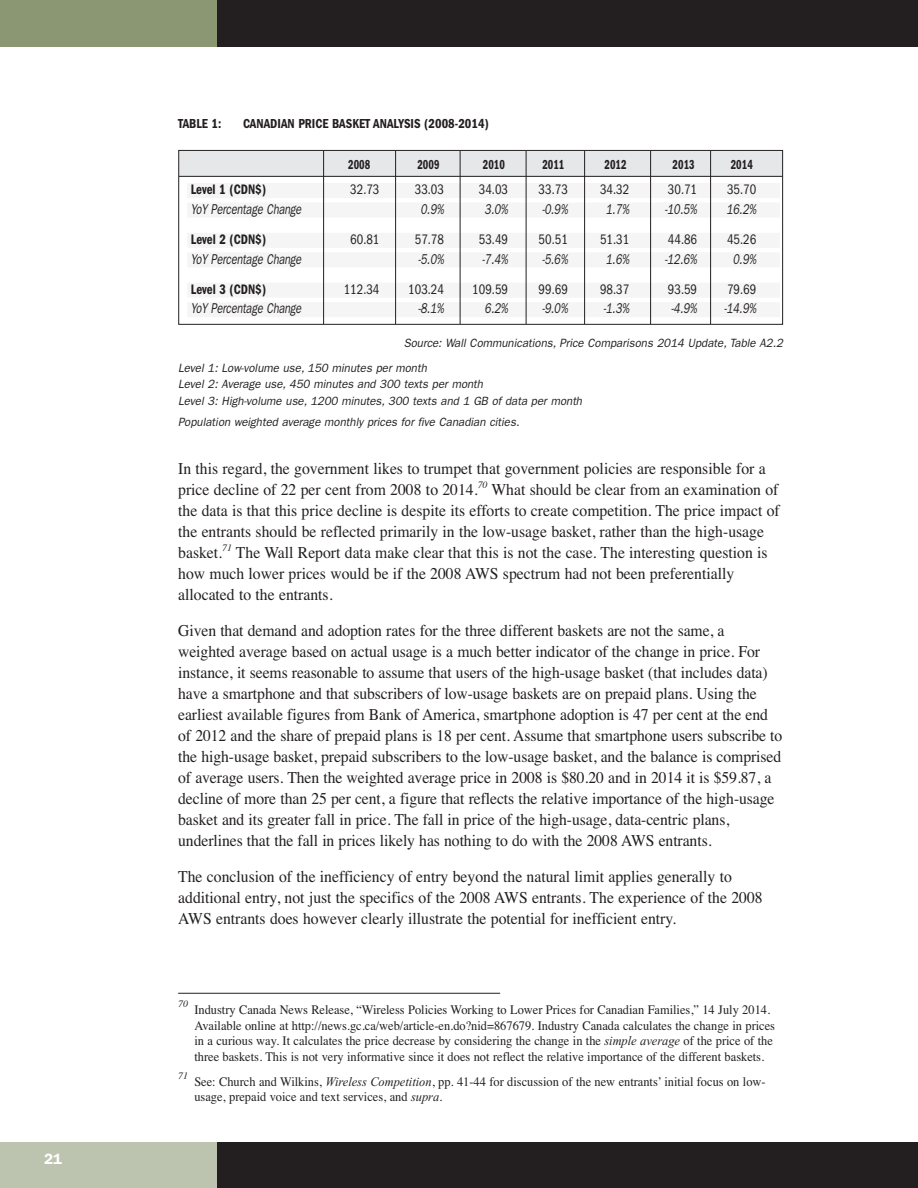
<style>
.page{position:relative;width:918px;height:1188px;background:#fff}
.page>*{position:absolute;margin:0;border:0;box-sizing:border-box;transform-origin:0 0}
.t1{font:16.5px/21px "Times";letter-spacing:-.005em;color:#231f20;scale:.95 1}
.t2{font:600 15px "Franklin Gothic";color:#fff}
.t3{font:italic 14.25px "Franklin Gothic";color:#231f20;scale:.75 1}
.t4{font:condensed 14.25px "Franklin Gothic";color:#231f20;scale:.9 1}
.t5{font:600 condensed 14.25px "Franklin Gothic";color:#231f20;scale:.9 1}
.t6{font:600 condensed 13.5px "Franklin Gothic";color:#231f20;scale:.95 1}
.t7{font:600 condensed 13.5px "Franklin Gothic";color:#231f20;scale:.8 1}
.t8{font:13.05px/15.8px "Times";color:#231f20;scale:.95 1}
.t9{font:italic 12px/24.3px "Franklin Gothic";color:#231f20;scale:.95 1}
.t10{font:italic 9.75px "Times";color:#231f20}
.s1{font-family:"Times New Roman";font-style:italic}
</style>
<div class="page">
<hr style="left:178px;top:993px;width:322px;height:1px;background:#231f20">
<div style="left:217px;top:1143px;width:701px;height:45px;background:#231f20"></div>
<div style="left:0;top:1143px;width:217px;height:45px;background:#bcc3ae"></div>
<div style="left:217px;top:0;width:701px;height:47px;background:#231f20"></div>
<div style="left:0;top:0;width:217px;height:47px;background:#8a9772"></div>
<div style="left:179px;top:151px;width:603px;height:26px;background:#e6e7e9"></div>
<div style="left:178px;top:150px;width:605px;height:175px;border:1px solid #231f20"></div>
<hr style="left:179px;top:176px;width:604px;height:1px;background:#231f20">
<div style="left:187px;top:183px;width:593px;height:15px;background:#f5f5f6"></div>
<div style="left:187px;top:203px;width:593px;height:15px;background:#f5f5f6"></div>
<div style="left:187px;top:233px;width:593px;height:15px;background:#f5f5f6"></div>
<div style="left:187px;top:252px;width:593px;height:15px;background:#f5f5f6"></div>
<div style="left:187px;top:283px;width:593px;height:15px;background:#f5f5f6"></div>
<div style="left:187px;top:302px;width:593px;height:15px;background:#f5f5f6"></div>
<hr style="left:323px;top:151px;width:1px;height:173px;background:#231f20">
<hr style="left:395px;top:151px;width:1px;height:173px;background:#231f20">
<hr style="left:460px;top:151px;width:1px;height:173px;background:#231f20">
<hr style="left:526px;top:151px;width:1px;height:173px;background:#231f20">
<hr style="left:584px;top:151px;width:1px;height:173px;background:#231f20">
<hr style="left:650px;top:151px;width:1px;height:173px;background:#231f20">
<hr style="left:710px;top:151px;width:1px;height:173px;background:#231f20">
<p class="t2" style="left:44px;top:1153px;width:19px">21</p>
<p class="t6" style="left:178px;top:119px;width:47px">TABLE 1:</p>
<p class="t6" style="left:243px;top:119px;width:260px">CANADIAN PRICE BASKET ANALYSIS (2008-2014)</p>
<p class="t7" style="left:348px;top:160px;width:29px">2008</p>
<p class="t7" style="left:417px;top:160px;width:29px">2009</p>
<p class="t7" style="left:483px;top:160px;width:29px">2010</p>
<p class="t7" style="left:542px;top:160px;width:29px">2011</p>
<p class="t7" style="left:605px;top:160px;width:29px">2012</p>
<p class="t7" style="left:673px;top:160px;width:29px">2013</p>
<p class="t7" style="left:731px;top:160px;width:29px">2014</p>
<p class="t5" style="left:191px;top:185px;width:85px">Level 1 (CDN$)</p>
<p class="t4" style="left:350px;top:185px;width:34px">32.73</p>
<p class="t4" style="left:415px;top:185px;width:34px">33.03</p>
<p class="t4" style="left:479px;top:185px;width:34px">34.03</p>
<p class="t4" style="left:539px;top:185px;width:34px">33.73</p>
<p class="t4" style="left:600px;top:185px;width:34px">34.32</p>
<p class="t4" style="left:668px;top:185px;width:34px">30.71</p>
<p class="t4" style="left:727px;top:185px;width:34px">35.70</p>
<p class="t3" style="left:191px;top:204px;width:151px">YoY Percentage Change</p>
<p class="t3" style="left:421px;top:204px;width:35px">0.9%</p>
<p class="t3" style="left:485px;top:204px;width:35px">3.0%</p>
<p class="t3" style="left:542px;top:204px;width:38px">-0.9%</p>
<p class="t3" style="left:606px;top:204px;width:35px">1.7%</p>
<p class="t3" style="left:665px;top:204px;width:47px">-10.5%</p>
<p class="t3" style="left:726px;top:204px;width:44px">16.2%</p>
<p class="t5" style="left:191px;top:235px;width:85px">Level 2 (CDN$)</p>
<p class="t4" style="left:350px;top:235px;width:34px">60.81</p>
<p class="t4" style="left:415px;top:235px;width:34px">57.78</p>
<p class="t4" style="left:479px;top:235px;width:34px">53.49</p>
<p class="t4" style="left:539px;top:235px;width:34px">50.51</p>
<p class="t4" style="left:600px;top:235px;width:34px">51.31</p>
<p class="t4" style="left:668px;top:235px;width:34px">44.86</p>
<p class="t4" style="left:727px;top:235px;width:34px">45.26</p>
<p class="t3" style="left:191px;top:254px;width:151px">YoY Percentage Change</p>
<p class="t3" style="left:418px;top:254px;width:38px">-5.0%</p>
<p class="t3" style="left:482px;top:254px;width:38px">-7.4%</p>
<p class="t3" style="left:542px;top:254px;width:38px">-5.6%</p>
<p class="t3" style="left:606px;top:254px;width:35px">1.6%</p>
<p class="t3" style="left:665px;top:254px;width:47px">-12.6%</p>
<p class="t3" style="left:733px;top:254px;width:35px">0.9%</p>
<p class="t5" style="left:191px;top:284px;width:85px">Level 3 (CDN$)</p>
<p class="t4" style="left:344px;top:284px;width:41px">112.34</p>
<p class="t4" style="left:408px;top:284px;width:41px">103.24</p>
<p class="t4" style="left:472px;top:284px;width:41px">109.59</p>
<p class="t4" style="left:539px;top:284px;width:34px">99.69</p>
<p class="t4" style="left:600px;top:284px;width:34px">98.37</p>
<p class="t4" style="left:668px;top:284px;width:34px">93.59</p>
<p class="t4" style="left:727px;top:284px;width:34px">79.69</p>
<p class="t3" style="left:191px;top:304px;width:151px">YoY Percentage Change</p>
<p class="t3" style="left:418px;top:304px;width:38px">-8.1%</p>
<p class="t3" style="left:485px;top:304px;width:35px">6.2%</p>
<p class="t3" style="left:542px;top:304px;width:38px">-9.0%</p>
<p class="t3" style="left:603px;top:304px;width:38px">-1.3%</p>
<p class="t3" style="left:671px;top:304px;width:38px">-4.9%</p>
<p class="t3" style="left:724px;top:304px;width:47px">-14.9%</p>
<p class="t9" style="left:178px;top:332px;width:640px;text-indent:225px">Source: Wall Communications, Price Comparisons 2014 Update, Table A2.2<br>Level 1: Low-volume use, 150 minutes per month</p>
<p class="t9" style="left:178px;top:377px;width:429px;line-height:16.8px">Level 2: Average use, 450 minutes and 300 texts per month<br>Level 3: High-volume use, 1200 minutes, 300 texts and 1 GB of data per month</p>
<p class="t9" style="left:178px;top:411px;width:363px">Population weighted average monthly prices for five Canadian cities.</p>
<p class="t1" style="left:178px;top:460px;width:635px">In this regard, the government likes to trumpet that government policies are responsible for a price decline of 22 per cent from 2008 to 2014.<sup>70</sup> What should be clear from an examination of the data is that this price decline is despite its efforts to create competition. The price impact of the entrants should be reflected primarily in the low-usage basket, rather than the high-usage basket.<sup>71</sup> The Wall Report data make clear that this is not the case. The interesting question is how much lower prices would be if the 2008 AWS spectrum had not been preferentially allocated to the entrants.</p>
<p class="t1" style="left:178px;top:622px;width:638px">Given that demand and adoption rates for the three different baskets are not the same, a weighted average based on actual usage is a much better indicator of the change in price. For instance, it seems reasonable to assume that users of the high-usage basket (that includes data) have a smartphone and that subscribers of low-usage baskets are on prepaid plans. Using the earliest available figures from Bank of America, smartphone adoption is 47 per cent at the end of 2012 and the share of prepaid plans is 18 per cent. Assume that smartphone users subscribe to the high-usage basket, prepaid subscribers to the low-usage basket, and the balance is comprised of average users. Then the weighted average price in 2008 is $80.20 and in 2014 it is $59.87, a decline of more than 25 per cent, a figure that reflects the relative importance of the high-usage basket and its greater fall in price. The fall in price of the high-usage, data-centric plans, underlines that the fall in prices likely has nothing to do with the 2008 AWS entrants.</p>
<p class="t1" style="left:178px;top:868px;width:617px">The conclusion of the inefficiency of entry beyond the natural limit applies generally to additional entry, not just the specifics of the 2008 AWS entrants. The experience of the 2008<br>AWS entrants does however clearly illustrate the potential for inefficient entry.</p>
<p class="t10" style="left:178px;top:1001px;width:11px">70</p>
<p class="t8" style="left:194px;top:1003px;width:613px">Industry Canada News Release, “Wireless Policies Working to Lower Prices for Canadian Families,” 14 July 2014.<br>Available online at http://news.gc.ca/web/article-en.do?nid=867679. Industry Canada calculates the change in prices in a curious way. It calculates the price decrease by considering the change in the <span class="s1">simple average</span> of the price of the three baskets. This is not very informative since it does not reflect the relative importance of the different baskets.</p>
<p class="t10" style="left:178px;top:1072px;width:11px">71</p>
<p class="t8" style="left:194px;top:1075px;width:603px">See: Church and Wilkins, <span class="s1">Wireless Competition</span>, pp. 41-44 for discussion of the new entrants’ initial focus on low&shy;usage, prepaid voice and text services, and <span class="s1">supra</span>.</p>
</div>
